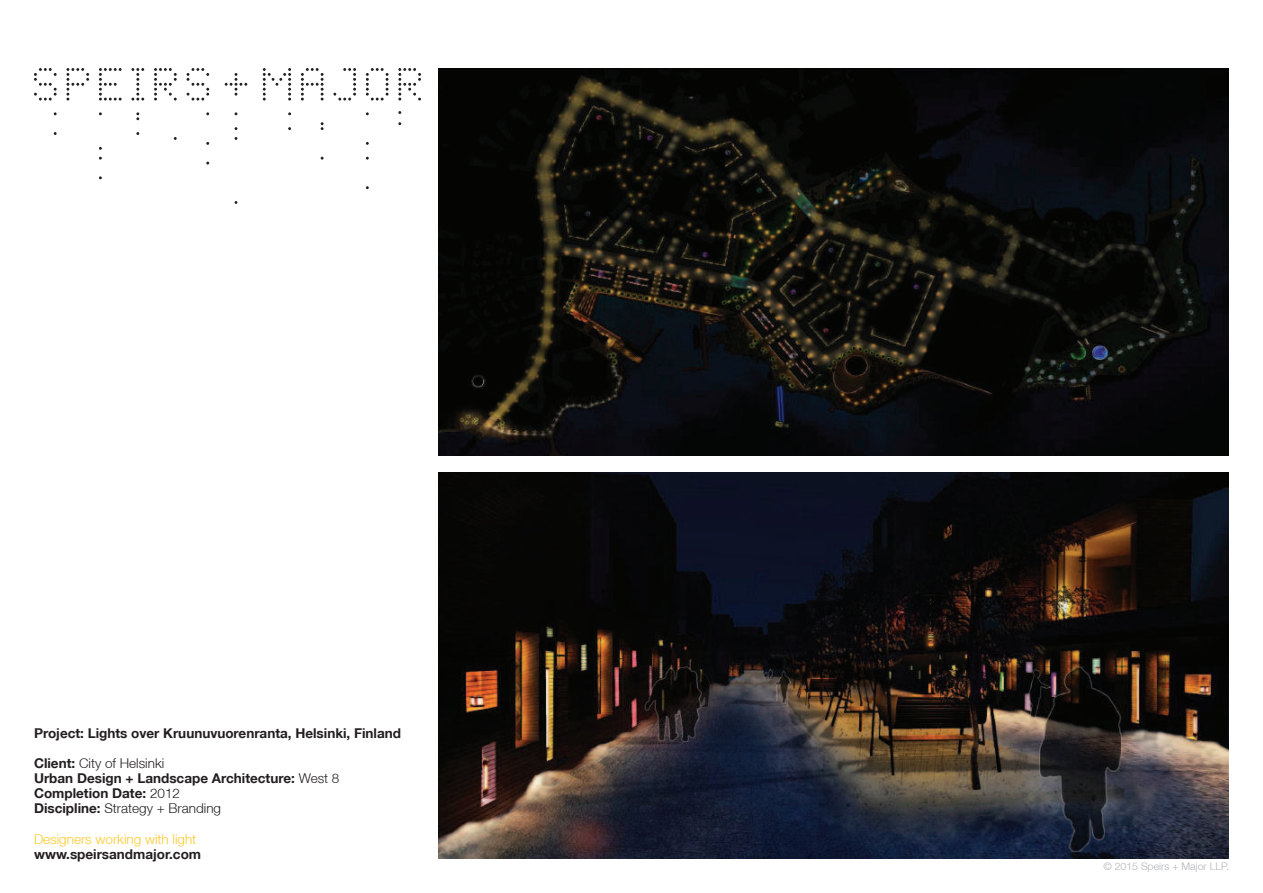
<style>
.page{position:relative;width:1263px;height:893px;background:#fff}
.page>*{position:absolute;margin:0;border:0;box-sizing:border-box;transform-origin:0 0}
.t1{font:700 13.5px/15px "Helvetica Neue LT";color:#231f20}
.t2{font:300 13.5px "Helvetica Neue LT";color:#fec829}
.t3{font:300 10.5px "Helvetica Neue LT";color:#b2b3b7}
.s1{font-weight:300}
</style>
<div class="page">
<img style="left:438px;top:68px;width:791px;height:387px">
<img style="left:438px;top:472px;width:791px;height:387px">
<svg style="left:34px;top:68px;width:387px;height:136px"></svg>
<p class="t1" style="left:34px;top:727px;width:369px">Project: Lights over Kruunuvuorenranta, Helsinki, Finland</p>
<p class="t1" style="left:34px;top:757px;width:307px">Client: <span class="s1">City of Helsinki<br></span>Urban Design + Landscape Architecture: <span class="s1">West 8<br></span>Completion Date: <span class="s1">2012<br></span>Discipline: <span class="s1">Strategy + Branding</span></p>
<p class="t2" style="left:34px;top:834px;width:164px">Designers working with light</p>
<p class="t1" style="left:34px;top:848px;width:169px">www.speirsandmajor.com</p>
<p class="t3" style="left:1103px;top:862px;width:127px">© 2015 Speirs + Major LLP.</p>
</div>
